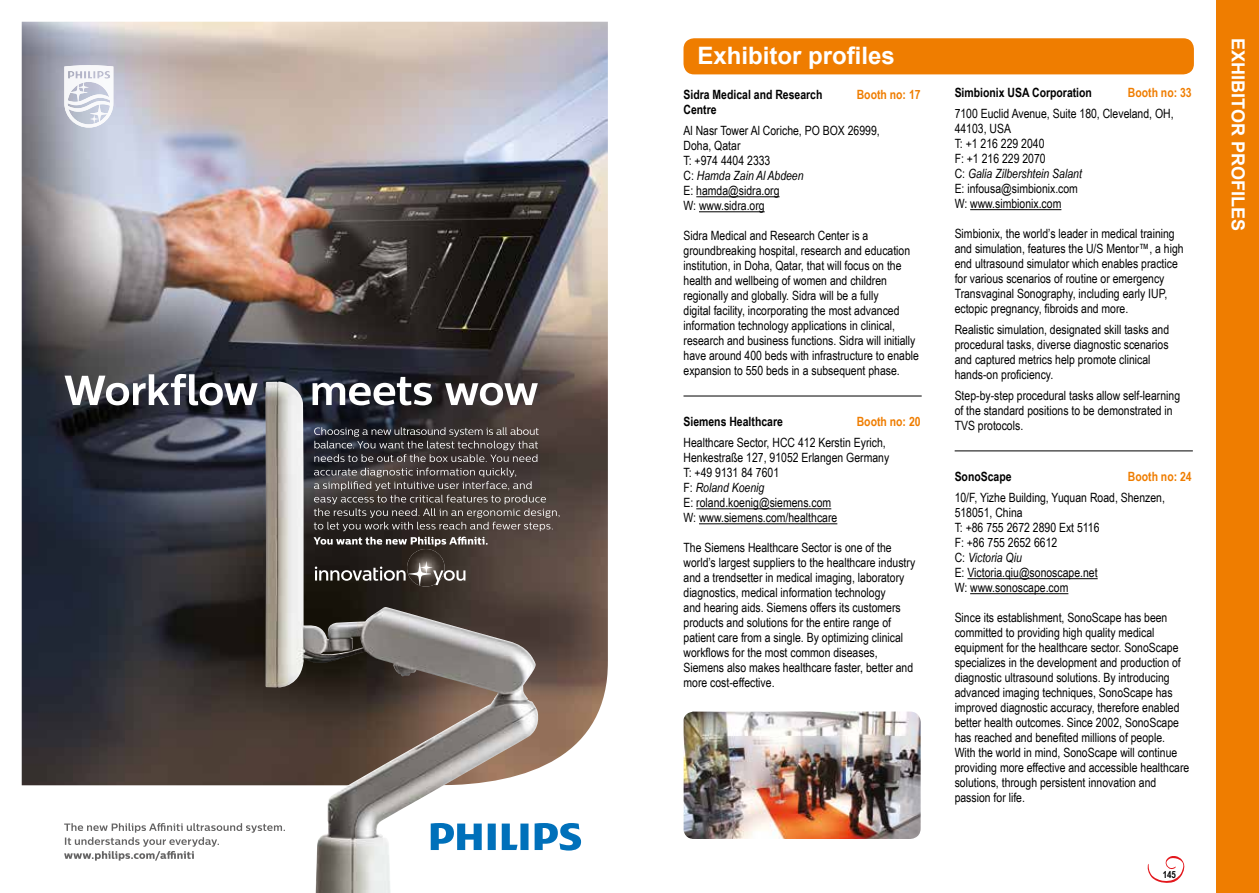
<style>
.page{position:relative;width:1259px;height:893px;background:#fff}
.page>*{position:absolute;margin:0;border:0;box-sizing:border-box;transform-origin:0 0}
.t1{font:700 24px "Arial";color:#fff}
.t2{font:700 18px "Arial";color:#fff}
.t3{font:12.75px/15px "Arial Narrow";color:#000}
.t4{font:700 12.75px "Arial Narrow";color:#000}
.t5{font:700 12.75px "Arial Narrow";color:#ef7d00}
.t6{font:700 9.75px "Arial Narrow";color:#000}
.s1{font-style:italic}
</style>
<div class="page">
<svg style="left:1147px;top:856px;width:38px;height:27px"></svg>
<div style="left:1216px;top:0;width:43px;height:893px;background:#ef7d00"></div>
<div style="left:683px;top:38px;width:511px;height:36px;background:#ef7d00;border-radius:11px"></div>
<img style="left:22px;top:22px;width:586px;height:763px">
<img style="left:265px;top:382px;width:275px;height:511px">
<svg style="left:65px;top:374px;width:473px;height:31px"></svg>
<img style="left:64px;top:65px;width:49px;height:63px">
<svg style="left:64px;top:823px;width:221px;height:38px"></svg>
<svg style="left:314px;top:468px;width:245px;height:63px;background:#564e4b"></svg>
<svg style="left:314px;top:427px;width:225px;height:35px;background:#4e4a4b"></svg>
<img style="left:407px;top:549px;width:38px;height:38px">
<svg style="left:315px;top:561px;width:150px;height:24px;background:#56514c"></svg>
<svg style="left:313px;top:537px;width:175px;height:9px"></svg>
<svg style="left:431px;top:661px;width:177px;height:232px"></svg>
<hr style="left:696px;top:196px;width:83px;height:1px;background:#000">
<hr style="left:699px;top:211px;width:65px;height:1px;background:#000">
<hr style="left:696px;top:508px;width:135px;height:1px;background:#000">
<hr style="left:699px;top:523px;width:138px;height:1px;background:#000">
<hr style="left:683px;top:396px;width:238px;height:1px;background:#000">
<hr style="left:970px;top:209px;width:91px;height:1px;background:#000">
<hr style="left:967px;top:578px;width:130px;height:1px;background:#000">
<hr style="left:970px;top:593px;width:98px;height:1px;background:#000">
<hr style="left:954px;top:450px;width:238px;height:1px;background:#000">
<img style="left:683px;top:711px;width:237px;height:128px">
<h1 class="t1" style="left:697px;top:39px;width:199px">Exhibitor profiles</h1>
<p class="t4" style="left:683px;top:85px;width:140px">Sidra Medical and Research</p>
<p class="t5" style="left:856px;top:85px;width:65px">Booth no: 17</p>
<p class="t4" style="left:683px;top:100px;width:35px">Centre</p>
<p class="t3" style="left:683px;top:123px;width:198px">Al Nasr Tower Al Coriche, PO BOX 26999,<br>Doha, Qatar<br>T: +974 4404 2333<br>C: <span class="s1">Hamda Zain Al Abdeen<br></span>E: hamda@sidra.org<br>W: www.sidra.org</p>
<p class="t3" style="left:683px;top:228px;width:237px">Sidra Medical and Research Center is a groundbreaking hospital, research and education institution, in Doha, Qatar, that will focus on the health and wellbeing of women and children regionally and globally. Sidra will be a fully<br>digital facility, incorporating the most advanced information technology applications in clinical, research and business functions. Sidra will initially have around 400 beds with infrastructure to enable expansion to 550 beds in a subsequent phase.</p>
<p class="t4" style="left:683px;top:412px;width:101px">Siemens Healthcare</p>
<p class="t5" style="left:856px;top:412px;width:65px">Booth no: 20</p>
<p class="t3" style="left:683px;top:435px;width:207px">Healthcare Sector, HCC 412 Kerstin Eyrich,<br>Henkestraße 127, 91052 Erlangen Germany<br>T: +49 9131 84 7601<br>F: <span class="s1">Roland Koenig<br></span>E: roland.koenig@siemens.com<br>W: www.siemens.com/healthcare</p>
<p class="t3" style="left:683px;top:540px;width:233px">The Siemens Healthcare Sector is one of the world’s largest suppliers to the healthcare industry and a trendsetter in medical imaging, laboratory diagnostics, medical information technology<br>and hearing aids. Siemens offers its customers products and solutions for the entire range of patient care from a single. By optimizing clinical workflows for the most common diseases, Siemens also makes healthcare faster, better and more cost-effective.</p>
<p class="t4" style="left:954px;top:83px;width:139px">Simbionix USA Corporation</p>
<p class="t5" style="left:1128px;top:83px;width:65px">Booth no: 33</p>
<p class="t3" style="left:954px;top:106px;width:220px">7100 Euclid Avenue, Suite 180, Cleveland, OH,<br>44103, USA<br>T: +1 216 229 2040<br>F: +1 216 229 2070<br>C: <span class="s1">Galia Zilbershtein Salant<br></span>E: infousa@simbionix.com<br>W: www.simbionix.com</p>
<p class="t3" style="left:954px;top:226px;width:230px">Simbionix, the world’s leader in medical training and simulation, features the U/S Mentor™, a high end ultrasound simulator which enables practice for various scenarios of routine or emergency Transvaginal Sonography, including early IUP, ectopic pregnancy, fibroids and more.</p>
<p class="t3" style="left:954px;top:322px;width:216px">Realistic simulation, designated skill tasks and procedural tasks, diverse diagnostic scenarios and captured metrics help promote clinical hands-on proficiency.</p>
<p class="t3" style="left:954px;top:388px;width:227px">Step-by-step procedural tasks allow self-learning of the standard positions to be demonstrated in<br>TVS protocols.</p>
<p class="t4" style="left:954px;top:467px;width:58px">SonoScape</p>
<p class="t5" style="left:1128px;top:467px;width:65px">Booth no: 24</p>
<p class="t3" style="left:954px;top:490px;width:212px">10/F, Yizhe Building, Yuquan Road, Shenzen,<br>518051, China<br>T: +86 755 2672 2890 Ext 5116<br>F: +86 755 2652 6612<br>C: <span class="s1">Victoria Qiu<br></span>E: Victoria.qiu@sonoscape.net<br>W: www.sonoscape.com</p>
<p class="t3" style="left:954px;top:610px;width:236px">Since its establishment, SonoScape has been committed to providing high quality medical equipment for the healthcare sector. SonoScape specializes in the development and production of diagnostic ultrasound solutions. By introducing advanced imaging techniques, SonoScape has improved diagnostic accuracy, therefore enabled better health outcomes. Since 2002, SonoScape has reached and benefited millions of people.<br>With the world in mind, SonoScape will continue providing more effective and accessible healthcare solutions, through persistent innovation and passion for life.</p>
<p class="t6" style="left:1162px;top:867px;width:15px">145</p>
<h2 class="t2" style="left:1250px;top:38px;width:194px;rotate:90deg">EXHIBITOR PROFILES</h2>
</div>
